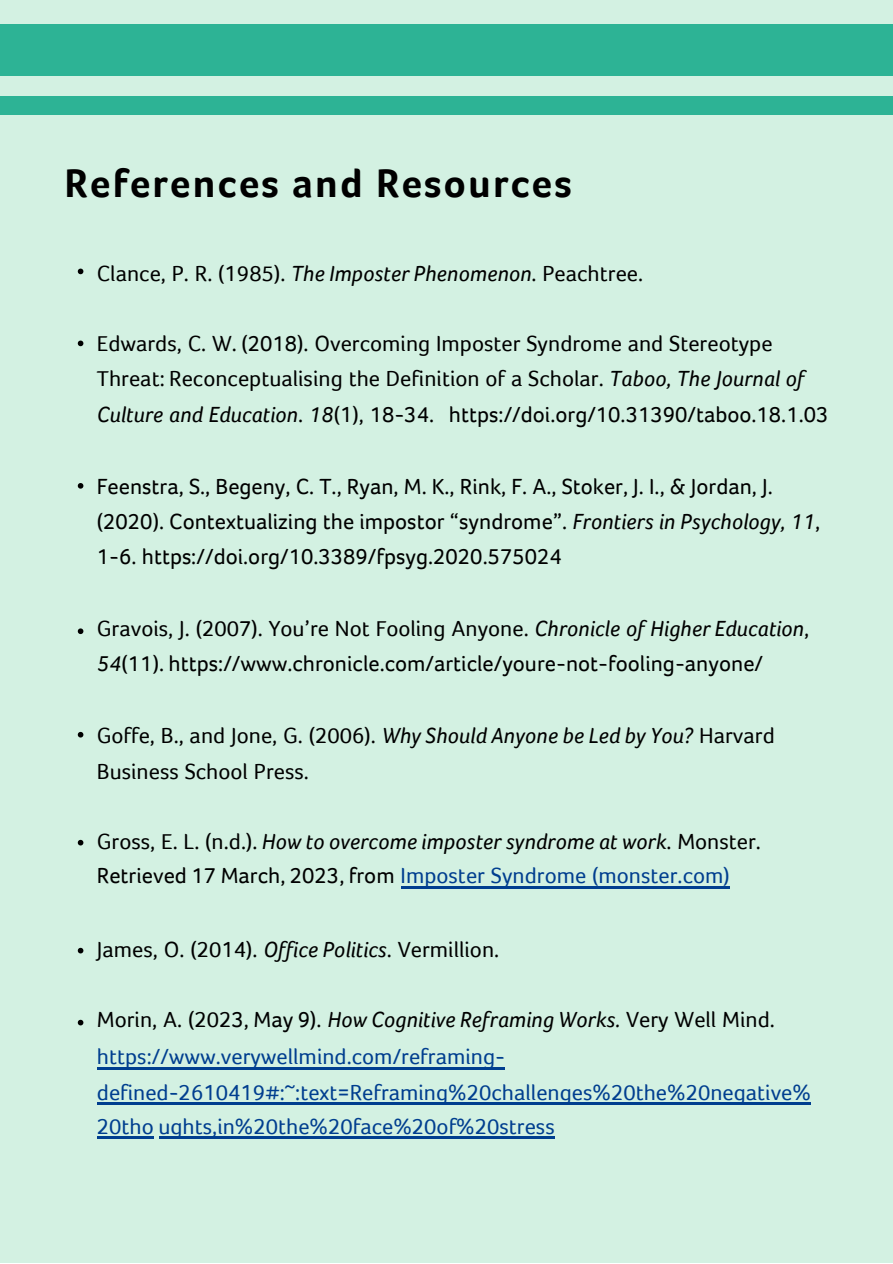
<style>
.page{position:relative;width:893px;height:1264px;background:#fff}
.page>*{position:absolute;margin:0;border:0;box-sizing:border-box;transform-origin:0 0}
.t1{font:700 40.5px "Foco";letter-spacing:.05em;color:#000}
.t2{font:22.5px/35.1px "Foco";color:#000}
.t3{font:22.5px/35.4px "Foco";color:#003e8f}
.s1{font-style:italic}
.s2{color:#003e8f}
.s3{color:#000}
.s4{font-style:italic;color:#000}
</style>
<div class="page">
<div style="left:0;top:0;width:892px;height:1262px;background:#d3f1e2"></div>
<svg style="left:78px;top:268px;width:5px;height:6px"></svg>
<svg style="left:78px;top:340px;width:5px;height:6px"></svg>
<svg style="left:78px;top:483px;width:5px;height:5px"></svg>
<svg style="left:78px;top:628px;width:5px;height:6px"></svg>
<svg style="left:78px;top:732px;width:5px;height:5px"></svg>
<svg style="left:78px;top:839px;width:5px;height:6px"></svg>
<svg style="left:78px;top:947px;width:5px;height:6px"></svg>
<svg style="left:78px;top:1019px;width:5px;height:6px"></svg>
<div style="left:0;top:24px;width:892px;height:52px;background:#2db395"></div>
<div style="left:0;top:96px;width:892px;height:19px;background:#2db395"></div>
<hr style="left:401px;top:886px;width:328px;height:2px;background:#003e8f">
<hr style="left:97px;top:1067px;width:408px;height:2px;background:#003e8f">
<hr style="left:97px;top:1102px;width:82px;height:2px;background:#003e8f">
<hr style="left:179px;top:1102px;width:631px;height:2px;background:#003e8f">
<hr style="left:97px;top:1136px;width:57px;height:2px;background:#003e8f">
<hr style="left:159px;top:1136px;width:395px;height:2px;background:#003e8f">
<h1 class="t1" style="left:64px;top:161px;width:508px">References and Resources</h1>
<p class="t2" style="left:97px;top:256px;width:547px">Clance, P. R. (1985). <span class="s1">The Imposter Phenomenon</span>. Peachtree.</p>
<p class="t2" style="left:97px;top:326px;width:733px">Edwards, C. W. (2018). Overcoming Imposter Syndrome and Stereotype<br>Threat: Reconceptualising the Definition of a Scholar. <span class="s1">Taboo, The Journal of<br>Culture and Education</span>. <span class="s1">18</span>(1), 18-34. https://doi.org/10.31390/taboo.18.1.03</p>
<p class="t2" style="left:97px;top:468px;width:724px">Feenstra, S., Begeny, C. T., Ryan, M. K., Rink, F. A., Stoker, J. I., &amp; Jordan, J. (2020). Contextualizing the impostor “syndrome”. <span class="s1">Frontiers in Psychology, 11</span>,<br>1-6. https://doi.org/10.3389/fpsyg.2020.575024</p>
<p class="t2" style="left:97px;top:612px;width:713px;line-height:34.3px">Gravois, J. (2007). You’re Not Fooling Anyone. <span class="s1">Chronicle of Higher Education</span>,<br><span class="s1">54</span>(11). https://www.chronicle.com/article/youre-not-fooling-anyone/</p>
<p class="t2" style="left:97px;top:717px;width:679px;line-height:36px">Goffe, B., and Jone, G. (2006). <span class="s1">Why Should Anyone be Led by You?</span> Harvard<br>Business School Press.</p>
<p class="t2" style="left:97px;top:824px;width:665px;line-height:34.3px">Gross, E. L. (n.d.). <span class="s1">How to overcome imposter syndrome at work</span>. Monster.<br>Retrieved 17 March, 2023, from <span class="s2">Imposter Syndrome (monster.com)</span></p>
<p class="t2" style="left:97px;top:932px;width:404px">James, O. (2014). <span class="s1">Office Politics</span>. Vermillion.</p>
<p class="t3" style="left:97px;top:1002px;width:715px"><span class="s3">Morin, A. (2023, May 9).</span> <span class="s4">How Cognitive Reframing Works.</span> <span class="s3">Very Well Mind. </span>https://www.verywellmind.com/reframing&shy;defined-2610419#:~:text=Reframing%20challenges%20the%20negative% 20tho ughts,in%20the%20face%20of%20stress</p>
</div>
